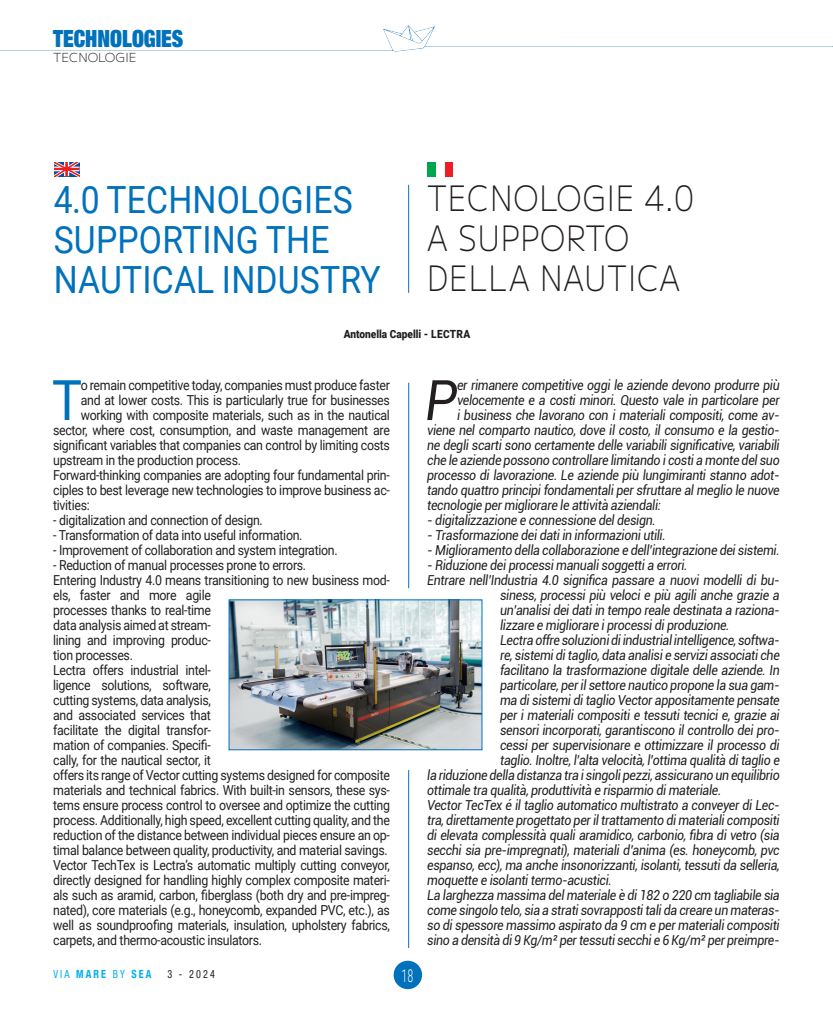
<style>
.page{position:relative;width:833px;height:1010px;background:#fff}
.page>*{position:absolute;margin:0;border:0;box-sizing:border-box;transform-origin:0 0}
.t1{font:italic 56px "Roboto";color:#231f20;scale:.9 1}
.t2{font:56px "Roboto";color:#0072bc;scale:.9 1}
.t3{font:37.5px/40px "Roboto";letter-spacing:.005em;color:#0072bc;scale:.9 1}
.t4{font:300 35px/40.2px "MPLUS1";letter-spacing:.03em;color:#231f20;scale:.85 1}
.t5{font:900 condensed 23.75px "Helvetica Neue LT Std";color:#0072bc;scale:.9 1}
.t6{font:300 17.5px "Roboto Condensed";color:#fff;scale:.7 1}
.t7{font:italic 13.75px "Roboto";letter-spacing:-.025em;color:#231f20;scale:.9 1}
.t8{font:13.75px/15px "Roboto";letter-spacing:-.025em;color:#231f20;scale:.9 1}
.t9{font:300 12.5px "MPLUS1";color:#231f20}
.t10{font:900 11.25px "Roboto";color:#231f20;scale:.9 1}
.t11{font:700 condensed 11.25px "Helvetica Neue LT Com";letter-spacing:.21em;color:#00aeef;scale:.9 1}
.t12{font:condensed 11.25px "Helvetica Neue LT Std";color:#231f20;scale:.9 1}
.s1{font-family:"Helvetica Neue LT Std";font-weight:400}
</style>
<div class="page">
<img style="left:0;top:25px;width:833px;height:27px">
<div style="left:393px;top:961px;width:29px;height:28px;background:#0072bc;border-radius:50%"></div>
<div style="left:444px;top:162px;width:9px;height:14px;background:#ee1d23"></div>
<div style="left:427px;top:162px;width:8px;height:14px;background:#00a54f"></div>
<svg style="left:54px;top:162px;width:25px;height:14px"></svg>
<hr style="left:408px;top:383px;width:1px;height:205px;background:#0072bc">
<hr style="left:408px;top:185px;width:1px;height:108px;background:#0072bc">
<img style="left:231px;top:601px;width:249px;height:147px">
<div style="left:229px;top:599px;width:253px;height:151px;border:1px solid #0072bc"></div>
<hr style="left:408px;top:770px;width:1px;height:178px;background:#0072bc">
<h3 class="t5" style="left:53px;top:23px;width:146px">TECHNOLOGIES</h3>
<p class="t9" style="left:53px;top:47px;width:85px">TECNOLOGIE</p>
<h2 class="t3" style="left:54px;top:178px;width:365px">4.0 TECHNOLOGIES<br>SUPPORTING THE<br>NAUTICAL INDUSTRY</h2>
<h3 class="t4" style="left:427px;top:175px;width:314px">TECNOLOGIE 4.0<br>A SUPPORTO<br>DELLA NAUTICA</h3>
<p class="t10" style="left:344px;top:326px;width:142px">Antonella Capelli - LECTRA</p>
<h1 class="t2" style="left:52px;top:361px;width:35px">T</h1>
<p class="t8" style="left:81px;top:377px;width:345px">o remain competitive today, companies must produce faster</p>
<p class="t8" style="left:81px;top:392px;width:345px">and at lower costs. This is particularly true for businesses</p>
<p class="t8" style="left:81px;top:407px;width:345px">working with composite materials, such as in the nautical</p>
<p class="t8" style="left:53px;top:422px;width:376px">sector, where cost, consumption, and waste management are</p>
<p class="t8" style="left:53px;top:437px;width:376px">significant variables that companies can control by limiting costs</p>
<p class="t8" style="left:53px;top:452px;width:210px">upstream in the production process.</p>
<p class="t8" style="left:53px;top:467px;width:376px">Forward-thinking companies are adopting four fundamental prin-</p>
<p class="t8" style="left:53px;top:482px;width:376px">ciples to best leverage new technologies to improve business ac-</p>
<p class="t8" style="left:53px;top:497px;width:42px">tivities:</p>
<p class="t8" style="left:53px;top:512px;width:234px">- digitalization and connection of design.</p>
<p class="t8" style="left:53px;top:527px;width:278px">- Transformation of data into useful information.</p>
<p class="t8" style="left:53px;top:542px;width:318px">- Improvement of collaboration and system integration.</p>
<p class="t8" style="left:53px;top:557px;width:376px">- Reduction of manual processes prone to errors.<br>Entering Industry 4.0 means transitioning to new business mod&shy;els, faster and more agile<br>processes thanks to real-time<br>data analysis aimed at stream-<br>lining and improving produc-<br>tion processes.<br>Lectra offers industrial intel-<br>ligence solutions, software,<br>cutting systems, data analysis,<br>and associated services that<br>facilitate the digital transfor-<br>mation of companies. Specifi-<br>cally, for the nautical sector, it<br>offers its range of Vector cutting systems designed for composite materials and technical fabrics. With built-in sensors, these sys&shy;tems ensure process control to oversee and optimize the cutting process. Additionally, high speed, excellent cutting quality, and the reduction of the distance between individual pieces ensure an op&shy;timal balance between quality, productivity, and material savings.<br>Vector TechTex is Lectra’s automatic multiply cutting conveyor, directly designed for handling highly complex composite materi&shy;als such as aramid, carbon, fiberglass (both dry and pre-impreg&shy;nated), core materials (e.g., honeycomb, expanded PVC, etc.), as well as soundproofing materials, insulation, upholstery fabrics, carpets, and thermo-acoustic insulators.</p>
<p class="t11" style="left:53px;top:967px;width:111px"><span class="s1">VIA</span> MARE <span class="s1">BY</span> SEA</p>
<p class="t12" style="left:167px;top:967px;width:54px">3 - 2024</p>
<p class="t6" style="left:401px;top:963px;width:19px">18</p>
<h1 class="t1" style="left:425px;top:361px;width:37px">P</h1>
<p class="t7" style="left:457px;top:375px;width:360px">er rimanere competitive oggi le aziende devono produrre più</p>
<p class="t7" style="left:457px;top:390px;width:360px">velocemente e a costi minori. Questo vale in particolare per</p>
<p class="t7" style="left:457px;top:405px;width:360px">i business che lavorano con i materiali compositi, come av-</p>
<p class="t7" style="left:427px;top:420px;width:393px">viene nel comparto nautico, dove il costo, il consumo e la gestio-</p>
<p class="t7" style="left:427px;top:435px;width:393px">ne degli scarti sono certamente delle variabili significative, variabili</p>
<p class="t7" style="left:427px;top:450px;width:393px">che le aziende possono controllare limitando i costi a monte del suo</p>
<p class="t7" style="left:427px;top:465px;width:393px">processo di lavorazione. Le aziende più lungimiranti stanno adot-</p>
<p class="t7" style="left:427px;top:480px;width:393px">tando quattro principi fondamentali per sfruttare al meglio le nuove</p>
<p class="t7" style="left:427px;top:495px;width:261px">tecnologie per migliorare le attività aziendali:</p>
<p class="t7" style="left:427px;top:510px;width:255px">- digitalizzazione e connessione del design.</p>
<p class="t7" style="left:427px;top:525px;width:266px">- Trasformazione dei dati in informazioni utili.</p>
<p class="t7" style="left:427px;top:540px;width:393px">- Miglioramento della collaborazione e dell’integrazione dei sistemi.</p>
<p class="t7" style="left:427px;top:555px;width:291px">- Riduzione dei processi manuali soggetti a errori.</p>
<p class="t7" style="left:427px;top:570px;width:393px">Entrare nell’Industria 4.0 significa passare a nuovi modelli di bu-</p>
<p class="t7" style="left:500px;top:585px;width:312px">siness, processi più veloci e più agili anche grazie a</p>
<p class="t7" style="left:500px;top:600px;width:312px">un’analisi dei dati in tempo reale destinata a raziona-</p>
<p class="t7" style="left:500px;top:615px;width:256px">lizzare e migliorare i processi di produzione.</p>
<p class="t7" style="left:500px;top:630px;width:312px">Lectra offre soluzioni di industrial intelligence, softwa-</p>
<p class="t7" style="left:500px;top:645px;width:312px">re, sistemi di taglio, data analisi e servizi associati che</p>
<p class="t7" style="left:500px;top:660px;width:312px">facilitano la trasformazione digitale delle aziende. In</p>
<p class="t7" style="left:500px;top:675px;width:312px">particolare, per il settore nautico propone la sua gam-</p>
<p class="t7" style="left:500px;top:690px;width:312px">ma di sistemi di taglio Vector appositamente pensate</p>
<p class="t7" style="left:500px;top:705px;width:312px">per i materiali compositi e tessuti tecnici e, grazie ai</p>
<p class="t7" style="left:500px;top:720px;width:312px">sensori incorporati, garantiscono il controllo dei pro-</p>
<p class="t7" style="left:500px;top:735px;width:312px">cessi per supervisionare e ottimizzare il processo di</p>
<p class="t7" style="left:500px;top:750px;width:312px">taglio. Inoltre, l’alta velocità, l’ottima qualità di taglio e</p>
<p class="t7" style="left:427px;top:765px;width:393px">la riduzione della distanza tra i singoli pezzi, assicurano un equilibrio</p>
<p class="t7" style="left:427px;top:780px;width:328px">ottimale tra qualità, produttività e risparmio di materiale.</p>
<p class="t7" style="left:427px;top:795px;width:393px">Vector TecTex é il taglio automatico multistrato a conveyer di Lec-</p>
<p class="t7" style="left:427px;top:810px;width:393px">tra, direttamente progettato per il trattamento di materiali compositi</p>
<p class="t7" style="left:427px;top:825px;width:393px">di elevata complessità quali aramidico, carbonio, fibra di vetro (sia</p>
<p class="t7" style="left:427px;top:840px;width:393px">secchi sia pre-impregnati), materiali d’anima (es. honeycomb, pvc</p>
<p class="t7" style="left:427px;top:855px;width:393px">espanso, ecc), ma anche insonorizzanti, isolanti, tessuti da selleria,</p>
<p class="t7" style="left:427px;top:870px;width:207px">moquette e isolanti termo-acustici.</p>
<p class="t7" style="left:427px;top:885px;width:393px">La larghezza massima del materiale è di 182 o 220 cm tagliabile sia</p>
<p class="t7" style="left:427px;top:900px;width:393px">come singolo telo, sia a strati sovrapposti tali da creare un materas-</p>
<p class="t7" style="left:427px;top:915px;width:393px">so di spessore massimo aspirato da 9 cm e per materiali compositi</p>
<p class="t7" style="left:427px;top:930px;width:393px">sino a densità di 9 Kg/m² per tessuti secchi e 6 Kg/m² per preimpre-</p>
</div>
